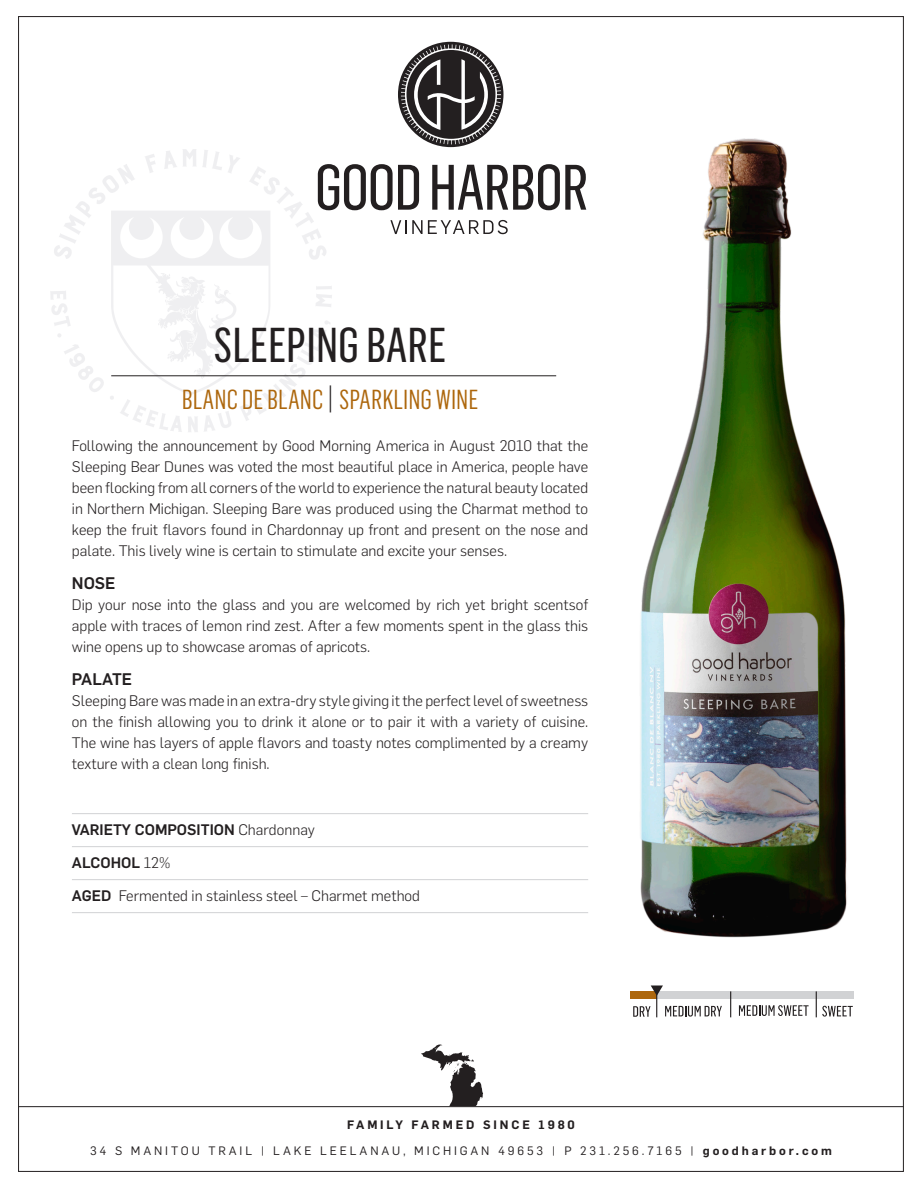
<style>
.page{position:relative;width:918px;height:1188px;background:#fff}
.page>*{position:absolute;margin:0;border:0;box-sizing:border-box;transform-origin:0 0}
.t1{font:48px "Flama Condensed Basic";color:#231f20}
.t2{font:27px "Flama Condensed";color:#ad670d}
.subhead{font:500 16.5px "Flama";color:#231f20}
.body{font:300 15px/21px "Flama";color:#231f20;text-align:justify}
.chart{font:300 15px "Flama";color:#231f20}
.chart-2{font:500 15px "Flama";color:#231f20}
.t3{font:12px/26.4px "Flama";letter-spacing:.24em;color:#231f20;text-align:center}
.s1{font-weight:300;font-size:33px;color:#231f20}
.s2{font-weight:300}
.s3{font-weight:500}
.s4{font-weight:600}
</style>
<div class="page">
<hr style="left:18px;top:1106px;width:886px;height:1px;background:#231f20">
<svg style="left:421px;top:1045px;width:62px;height:61px"></svg>
<svg style="left:50px;top:44px;width:536px;height:388px"></svg>
<img style="left:640px;top:138px;width:207px;height:800px">
<hr style="left:111px;top:375px;width:445px;height:1px;background:#231f20">
<hr style="left:72px;top:813px;width:516px;height:1px;background:#d1d2d4">
<hr style="left:72px;top:846px;width:516px;height:1px;background:#d1d2d4">
<hr style="left:72px;top:879px;width:516px;height:1px;background:#d1d2d4">
<hr style="left:72px;top:912px;width:516px;height:1px;background:#d1d2d4">
<svg style="left:739px;top:1005px;width:70px;height:11px"></svg>
<div style="left:631px;top:991px;width:223px;height:8px;background:#d1d2d4"></div>
<div style="left:630px;top:991px;width:27px;height:8px;background:#ad670d"></div>
<svg style="left:633px;top:986px;width:89px;height:31px"></svg>
<svg style="left:730px;top:991px;width:1px;height:26px"></svg>
<svg style="left:816px;top:991px;width:37px;height:26px"></svg>
<p class="t1" style="left:214px;top:315px;width:234px">SLEEPING BARE</p>
<p class="t2" style="left:182px;top:383px;width:298px">BLANC DE BLANC <span class="s1">|</span> SPARKLING WINE</p>
<p class="body" style="left:72px;top:435px;width:518px">Following the announcement by Good Morning America in August 2010 that the Sleeping Bear Dunes was voted the most beautiful place in America, people have been flocking from all corners of the world to experience the natural beauty located in Northern Michigan. Sleeping Bare was produced using the Charmat method to keep the fruit flavors found in Chardonnay up front and present on the nose and palate. This lively wine is certain to stimulate and excite your senses.</p>
<p class="subhead" style="left:72px;top:572px;width:45px">NOSE</p>
<p class="body" style="left:72px;top:594px;width:518px">Dip your nose into the glass and you are welcomed by rich yet bright scentsof apple with traces of lemon rind zest. After a few moments spent in the glass this wine opens up to showcase aromas of apricots.</p>
<p class="subhead" style="left:72px;top:668px;width:62px">PALATE</p>
<p class="body" style="left:72px;top:690px;width:518px">Sleeping Bare was made in an extra-dry style giving it the perfect level of sweetness on the finish allowing you to drink it alone or to pair it with a variety of cuisine.<br>The wine has layers of apple flavors and toasty notes complimented by a creamy texture with a clean long finish.</p>
<p class="chart-2" style="left:72px;top:819px;width:244px">VARIETY COMPOSITION <span class="s2">Chardonnay</span></p>
<p class="chart-2" style="left:72px;top:852px;width:100px">ALCOHOL <span class="s2">12%</span></p>
<p class="chart" style="left:72px;top:886px;width:350px"><span class="s3">AGED</span> Fermented in stainless steel – Charmet method</p>
<p class="t3" style="left:90px;top:1111px;width:743px"><span class="s4">FAMILY FARMED SINCE 1980<br></span>34 S MANITOU TRAIL | LAKE LEELANAU, MICHIGAN 49653 | P 231.256.7165 | <span class="s4">goodharbor.com</span></p>
</div>
